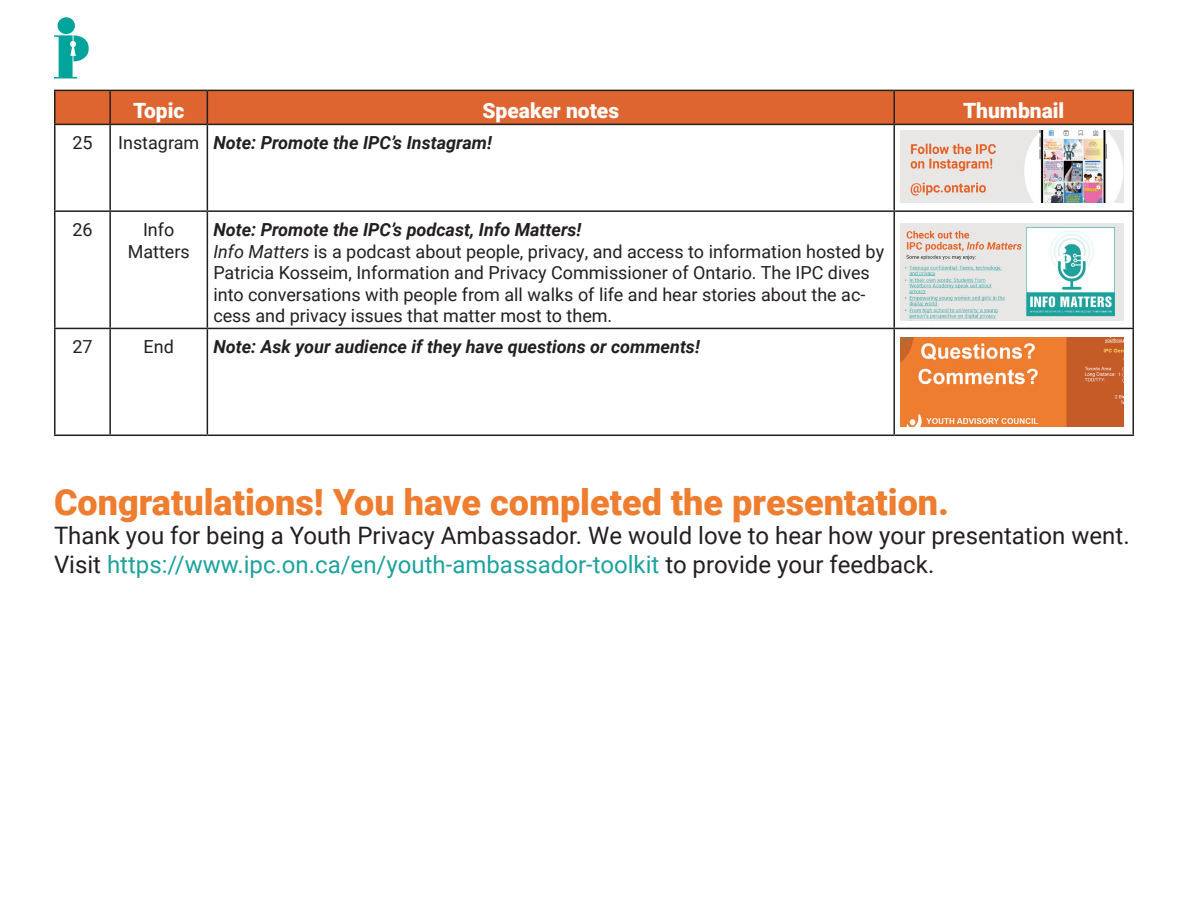
<style>
.page{position:relative;width:1188px;height:918px;background:#fff}
.page>*{position:absolute;margin:0;border:0;box-sizing:border-box;transform-origin:0 0}
.t1{font:900 36px "Roboto";color:#ee7d2f}
.t2{font:24px/28.8px "Roboto";color:#231f20}
.t3{font:900 21px "Roboto";color:#fff}
.t4{font:18px/21.6px "Roboto";color:#231f20;text-align:center}
.t5{font:italic 700 18px "Roboto";color:#231f20}
.s1{font-weight:400;font-style:normal}
.s2{font-weight:700;font-style:italic}
.s3{font-style:italic}
.s4{color:#1ca29c}
</style>
<div class="page">
<svg style="left:54px;top:35px;width:35px;height:44px"></svg>
<div style="left:58px;top:17px;width:17px;height:17px;background:#00a49a;border-radius:50%"></div>
<div style="left:56px;top:91px;width:1076px;height:33px;background:#de652f"></div>
<hr style="left:54px;top:90px;width:56px;height:1px;background:#231f20">
<hr style="left:54px;top:91px;width:2px;height:33px;background:#231f20">
<hr style="left:110px;top:90px;width:97px;height:1px;background:#231f20">
<hr style="left:109px;top:91px;width:2px;height:33px;background:#231f20">
<hr style="left:207px;top:90px;width:687px;height:1px;background:#231f20">
<hr style="left:207px;top:91px;width:1px;height:33px;background:#231f20">
<hr style="left:894px;top:90px;width:240px;height:1px;background:#231f20">
<hr style="left:893px;top:91px;width:2px;height:33px;background:#231f20">
<hr style="left:1132px;top:91px;width:2px;height:33px;background:#231f20">
<hr style="left:54px;top:124px;width:56px;height:1px;background:#231f20">
<hr style="left:54px;top:125px;width:2px;height:85px;background:#231f20">
<hr style="left:110px;top:124px;width:97px;height:1px;background:#231f20">
<hr style="left:109px;top:125px;width:2px;height:85px;background:#231f20">
<hr style="left:207px;top:124px;width:687px;height:1px;background:#231f20">
<hr style="left:207px;top:125px;width:1px;height:85px;background:#231f20">
<hr style="left:894px;top:124px;width:240px;height:1px;background:#231f20">
<hr style="left:893px;top:125px;width:2px;height:85px;background:#231f20">
<hr style="left:1132px;top:125px;width:2px;height:85px;background:#231f20">
<hr style="left:54px;top:210px;width:56px;height:2px;background:#231f20">
<hr style="left:54px;top:212px;width:2px;height:116px;background:#231f20">
<hr style="left:110px;top:210px;width:97px;height:2px;background:#231f20">
<hr style="left:109px;top:212px;width:2px;height:116px;background:#231f20">
<hr style="left:207px;top:210px;width:687px;height:2px;background:#231f20">
<hr style="left:207px;top:212px;width:1px;height:116px;background:#231f20">
<hr style="left:894px;top:210px;width:240px;height:2px;background:#231f20">
<hr style="left:893px;top:212px;width:2px;height:116px;background:#231f20">
<hr style="left:1132px;top:212px;width:2px;height:116px;background:#231f20">
<hr style="left:54px;top:328px;width:56px;height:1px;background:#231f20">
<hr style="left:54px;top:329px;width:2px;height:106px;background:#231f20">
<hr style="left:110px;top:328px;width:97px;height:1px;background:#231f20">
<hr style="left:109px;top:329px;width:2px;height:106px;background:#231f20">
<hr style="left:207px;top:328px;width:687px;height:1px;background:#231f20">
<hr style="left:207px;top:329px;width:1px;height:106px;background:#231f20">
<hr style="left:894px;top:328px;width:240px;height:1px;background:#231f20">
<hr style="left:893px;top:329px;width:2px;height:106px;background:#231f20">
<hr style="left:1132px;top:329px;width:2px;height:106px;background:#231f20">
<hr style="left:54px;top:435px;width:56px;height:1px;background:#231f20">
<hr style="left:110px;top:435px;width:97px;height:1px;background:#231f20">
<hr style="left:207px;top:435px;width:687px;height:1px;background:#231f20">
<hr style="left:894px;top:435px;width:240px;height:1px;background:#231f20">
<img style="left:901px;top:130px;width:222px;height:72px">
<img style="left:901px;top:224px;width:222px;height:97px">
<img style="left:901px;top:338px;width:222px;height:89px">
<p class="t3" style="left:133px;top:96px;width:53px">Topic</p>
<p class="t3" style="left:482px;top:96px;width:138px">Speaker notes</p>
<p class="t3" style="left:963px;top:96px;width:103px">Thumbnail</p>
<p class="t4" style="left:72px;top:131px;width:22px">25</p>
<p class="t5" style="left:118px;top:130px;width:375px"><span class="s1">Instagram</span> Note: Promote the IPC’s Instagram!</p>
<p class="t4" style="left:72px;top:218px;width:22px">26</p>
<p class="t4" style="left:128px;top:218px;width:64px">Info<br>Matters</p>
<p class="t4" style="left:213px;top:218px;width:672px;text-align:left"><span class="s2">Note: Promote the IPC’s podcast, Info Matters!<br></span><span class="s3">Info Matters</span> is a podcast about people, privacy, and access to information hosted by Patricia Kosseim, Information and Privacy Commissioner of Ontario. The IPC dives into conversations with people from all walks of life and hear stories about the ac&shy;cess and privacy issues that matter most to them.</p>
<p class="t4" style="left:72px;top:335px;width:22px">27</p>
<p class="t4" style="left:144px;top:335px;width:32px">End</p>
<p class="t5" style="left:213px;top:334px;width:488px">Note: Ask your audience if they have questions or comments!</p>
<h1 class="t1" style="left:54px;top:477px;width:897px">Congratulations! You have completed the presentation.</h1>
<h2 class="t2" style="left:54px;top:521px;width:1077px">Thank you for being a Youth Privacy Ambassador. We would love to hear how your presentation went.<br>Visit <span class="s4">https://www.ipc.on.ca/en/youth-ambassador-toolkit</span> to provide your feedback.</h2>
</div>
